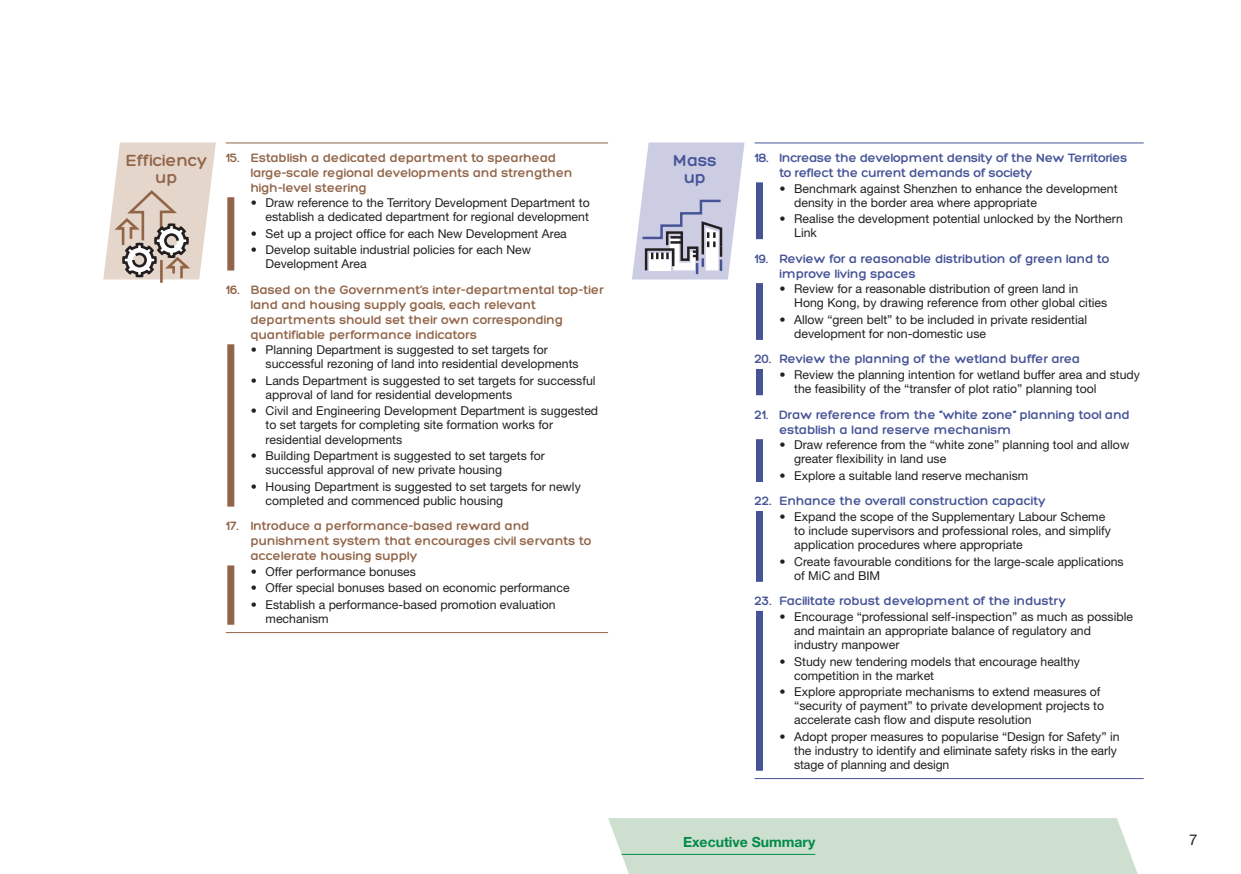
<style>
.page{position:relative;width:1241px;height:874px;background:#fff}
.page>*{position:absolute;margin:0;border:0;box-sizing:border-box;transform-origin:0 0}
.t1{font:700 17.5px/17.5px "Hero";color:#926549;text-align:center}
.t2{font:700 17.5px/17.5px "Hero";color:#465497;text-align:center}
.t3{font:14.88px "Helvetica Neue LT Std";color:#231f20}
.t4{font:700 14px "Helvetica Neue LT Std";color:#038b48}
.t5{font:700 13.12px/14.9px "Hero";color:#926549}
.t6{font:700 13.12px/14.9px "Hero";color:#465497}
.t7{font:12.25px/14px "Helvetica Neue LT Std";color:#231f20}
</style>
<div class="page">
<div style="left:608px;top:818px;width:530px;height:55px;background:#cddfcf"></div>
<hr style="left:608px;top:853px;width:207px;height:1px;background:#038b48">
<svg style="left:103px;top:142px;width:113px;height:138px"></svg>
<hr style="left:160px;top:260px;width:3px;height:22px;background:#926549">
<svg style="left:632px;top:142px;width:113px;height:137px"></svg>
<hr style="left:226px;top:142px;width:382px;height:1px;background:#926549">
<hr style="left:226px;top:631px;width:382px;height:1px;background:#926549">
<div style="left:227px;top:197px;width:7px;height:73px;background:#926549"></div>
<div style="left:227px;top:344px;width:7px;height:162px;background:#926549"></div>
<div style="left:227px;top:565px;width:7px;height:59px;background:#926549"></div>
<hr style="left:754px;top:142px;width:389px;height:1px;background:#465497">
<hr style="left:754px;top:777px;width:389px;height:1px;background:#465497">
<div style="left:755px;top:182px;width:7px;height:57px;background:#465497"></div>
<div style="left:755px;top:283px;width:7px;height:57px;background:#465497"></div>
<div style="left:755px;top:369px;width:7px;height:26px;background:#465497"></div>
<div style="left:755px;top:439px;width:7px;height:42px;background:#465497"></div>
<div style="left:755px;top:510px;width:7px;height:71px;background:#465497"></div>
<div style="left:755px;top:610px;width:7px;height:160px;background:#465497"></div>
<h1 class="t1" style="left:126px;top:152px;width:83px">Efficiency up</h1>
<h1 class="t2" style="left:673px;top:152px;width:45px">Mass up</h1>
<p class="t6" style="left:779px;top:151px;width:349px;text-indent:-25px">18. Increase the development density of the New Territories to reflect the current demands of society</p>
<p class="t7" style="left:794px;top:181px;width:325px;text-indent:-15px">• Benchmark against Shenzhen to enhance the development density in the border area where appropriate</p>
<p class="t7" style="left:794px;top:211px;width:330px;text-indent:-15px">• Realise the development potential unlocked by the Northern<br>Link</p>
<p class="t6" style="left:779px;top:251px;width:332px;text-indent:-25px">19. Review for a reasonable distribution of green land to improve living spaces</p>
<p class="t7" style="left:794px;top:281px;width:314px;text-indent:-15px">• Review for a reasonable distribution of green land in<br>Hong Kong, by drawing reference from other global cities</p>
<p class="t7" style="left:794px;top:312px;width:294px;text-indent:-15px">• Allow “green belt” to be included in private residential development for non-domestic use</p>
<p class="t6" style="left:754px;top:352px;width:327px">20. Review the planning of the wetland buffer area</p>
<p class="t7" style="left:794px;top:367px;width:347px;text-indent:-15px">• Review the planning intention for wetland buffer area and study the feasibility of the “transfer of plot ratio” planning tool</p>
<p class="t6" style="left:779px;top:407px;width:352px;text-indent:-25px">21. Draw reference from the “white zone” planning tool and establish a land reserve mechanism</p>
<p class="t7" style="left:794px;top:437px;width:336px;text-indent:-15px">• Draw reference from the “white zone” planning tool and allow greater flexibility in land use</p>
<p class="t7" style="left:779px;top:468px;width:250px">• Explore a suitable land reserve mechanism</p>
<p class="t6" style="left:754px;top:494px;width:293px">22. Enhance the overall construction capacity</p>
<p class="t7" style="left:794px;top:509px;width:318px;text-indent:-15px">• Expand the scope of the Supplementary Labour Scheme to include supervisors and professional roles, and simplify application procedures where appropriate</p>
<p class="t7" style="left:794px;top:554px;width:331px;text-indent:-15px">• Create favourable conditions for the large-scale applications of MiC and BIM</p>
<p class="t6" style="left:754px;top:594px;width:313px">23. Facilitate robust development of the industry</p>
<p class="t7" style="left:794px;top:609px;width:340px;text-indent:-15px">• Encourage “professional self-inspection” as much as possible and maintain an appropriate balance of regulatory and industry manpower</p>
<p class="t7" style="left:794px;top:653px;width:287px;text-indent:-15px">• Study new tendering models that encourage healthy competition in the market</p>
<p class="t7" style="left:794px;top:684px;width:311px;text-indent:-15px">• Explore appropriate mechanisms to extend measures of “security of payment” to private development projects to accelerate cash flow and dispute resolution</p>
<p class="t7" style="left:794px;top:728px;width:327px;text-indent:-15px">• Adopt proper measures to popularise “Design for Safety” in the industry to identify and eliminate safety risks in the early stage of planning and design</p>
<p class="t5" style="left:251px;top:151px;width:323px;text-indent:-25px">15. Establish a dedicated department to spearhead large-scale regional developments and strengthen high-level steering</p>
<p class="t7" style="left:251px;top:196px;width:340px;text-align:right">• Draw reference to the Territory Development Department to establish a dedicated department for regional development</p>
<p class="t7" style="left:251px;top:226px;width:317px">• Set up a project office for each New Development Area</p>
<p class="t7" style="left:265px;top:243px;width:267px;text-indent:-15px">• Develop suitable industrial policies for each New<br>Development Area</p>
<p class="t5" style="left:251px;top:283px;width:354px;text-indent:-25px">16. Based on the Government’s inter-departmental top-tier land and housing supply goals, each relevant departments should set their own corresponding quantifiable performance indicators</p>
<p class="t7" style="left:265px;top:343px;width:314px;text-indent:-15px">• Planning Department is suggested to set targets for successful rezoning of land into residential developments</p>
<p class="t7" style="left:265px;top:373px;width:331px;text-indent:-15px">• Lands Department is suggested to set targets for successful approval of land for residential developments</p>
<p class="t7" style="left:265px;top:404px;width:334px;text-indent:-15px">• Civil and Engineering Development Department is suggested to set targets for completing site formation works for residential developments</p>
<p class="t7" style="left:265px;top:448px;width:281px;text-indent:-15px">• Building Department is suggested to set targets for successful approval of new private housing</p>
<p class="t7" style="left:265px;top:478px;width:317px;text-indent:-15px">• Housing Department is suggested to set targets for newly completed and commenced public housing</p>
<p class="t5" style="left:251px;top:518px;width:342px;text-indent:-25px">17. Introduce a performance-based reward and punishment system that encourages civil servants to accelerate housing supply</p>
<p class="t7" style="left:251px;top:564px;width:167px">• Offer performance bonuses</p>
<p class="t7" style="left:251px;top:580px;width:320px">• Offer special bonuses based on economic performance</p>
<p class="t7" style="left:265px;top:596px;width:291px;text-indent:-15px">• Establish a performance-based promotion evaluation mechanism</p>
<p class="t4" style="left:683px;top:832px;width:134px">Executive Summary</p>
<p class="t3" style="left:1188px;top:830px;width:10px">7</p>
</div>
